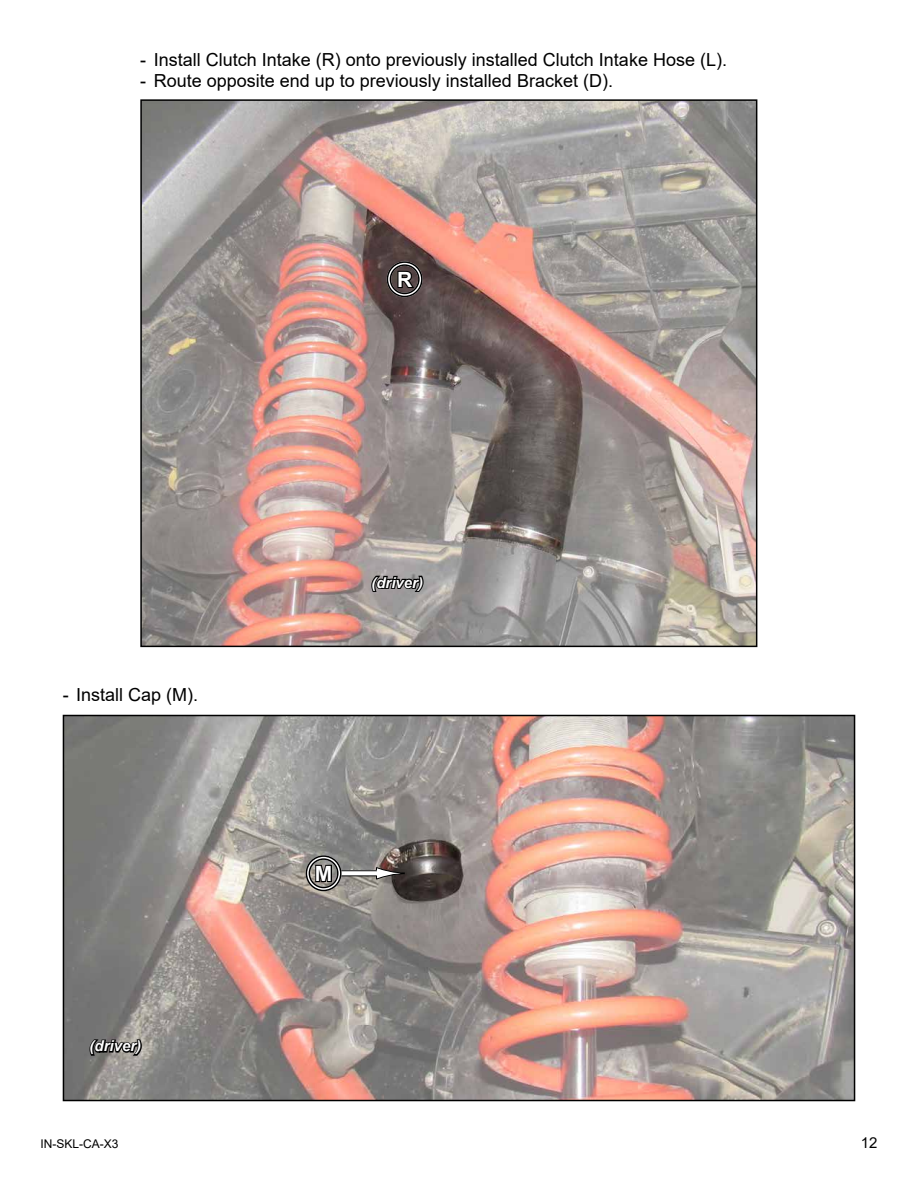
<style>
.page{position:relative;width:918px;height:1188px;background:#fff}
.page>*{position:absolute;margin:0;border:0;box-sizing:border-box;transform-origin:0 0}
.t1{font:700 21px "Arial";color:#fff}
.t2{font:18px "Arial";color:#000}
.t3{font:italic 700 15px "Arial";color:#fff}
.t4{font:15px "Arial";color:#000}
.t5{font:12px "Arial";color:#000}
</style>
<div class="page">
<img style="left:143px;top:102px;width:611px;height:542px">
<div style="left:140px;top:99px;width:617px;height:548px;border:2px solid #000"></div>
<img style="left:66px;top:718px;width:786px;height:380px">
<div style="left:63px;top:715px;width:792px;height:386px;border:2px solid #000"></div>
<svg style="left:88px;top:1038px;width:55px;height:19px"></svg>
<div style="left:387px;top:261px;width:36px;height:36px;border:4px solid #fff;border-radius:50%"></div>
<div style="left:387px;top:261px;width:36px;height:36px;border:1px solid #000;border-radius:50%"></div>
<div style="left:390px;top:264px;width:30px;height:30px;border:1px solid #000;border-radius:50%"></div>
<svg style="left:396px;top:269px;width:20px;height:21px"></svg>
<div style="left:339px;top:871px;width:38px;height:5px;background:#fff"></div>
<svg style="left:376px;top:867px;width:29px;height:13px"></svg>
<div style="left:306px;top:855px;width:36px;height:36px;border:4px solid #fff;border-radius:50%"></div>
<div style="left:306px;top:855px;width:36px;height:36px;border:1px solid #000;border-radius:50%"></div>
<div style="left:309px;top:858px;width:30px;height:30px;border:1px solid #000;border-radius:50%"></div>
<svg style="left:314px;top:851px;width:19px;height:34px"></svg>
<svg style="left:370px;top:574px;width:55px;height:19px"></svg>
<p class="t2" style="left:140px;top:47px;width:588px">- Install Clutch Intake (R) onto previously installed Clutch Intake Hose (L).</p>
<p class="t2" style="left:140px;top:69px;width:474px">- Route opposite end up to previously installed Bracket (D).</p>
<p class="t1" style="left:397px;top:265px;width:17px">R</p>
<p class="t2" style="left:63px;top:682px;width:137px">- Install Cap (M).</p>
<p class="t3" style="left:90px;top:1036px;width:53px">(driver)</p>
<p class="t3" style="left:371px;top:572px;width:53px">(driver)</p>
<p class="t1" style="left:315px;top:859px;width:19px">M</p>
<p class="t5" style="left:40px;top:1135px;width:80px">IN-SKL-CA-X3</p>
<p class="t4" style="left:861px;top:1132px;width:18px">12</p>
</div>
